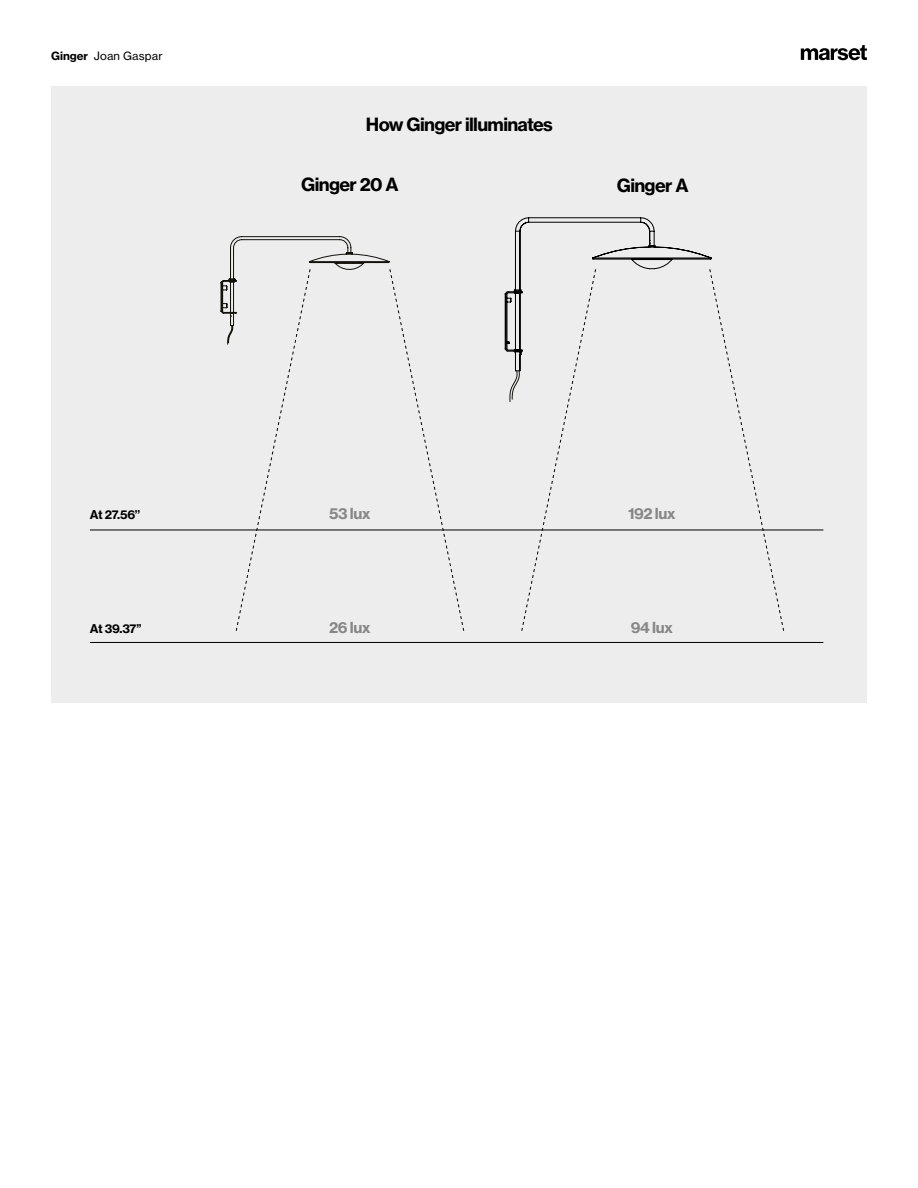
<style>
.page{position:relative;width:918px;height:1188px;background:#fff}
.page>*{position:absolute;margin:0;border:0;box-sizing:border-box;transform-origin:0 0}
.t1{font:18px "N Haas Grotesk TX Pro 75 Bd";letter-spacing:-.035em;color:#000}
.t2{font:15px "N Haas Grotesk TX Pro 75 Bd";letter-spacing:-.035em;color:#878787}
.t3{font:12px "N Haas Grotesk TX Pro 75 Bd";letter-spacing:-.03em;color:#000}
.t4{font:11.25px "N Haas Grotesk TX Pro 55 Rg";letter-spacing:.02em;color:#000}
.s1{font-family:"N Haas Grotesk TX Pro 75 Bd"}
</style>
<div class="page">
<svg style="left:801px;top:45px;width:66px;height:15px"></svg>
<div style="left:51px;top:87px;width:816px;height:616px;background:#ededed"></div>
<hr style="left:90px;top:530px;width:733px;height:1px;background:#000">
<hr style="left:90px;top:642px;width:733px;height:1px;background:#000">
<svg style="left:505px;top:217px;width:280px;height:414px"></svg>
<svg style="left:221px;top:236px;width:244px;height:395px"></svg>
<p class="t4" style="left:51px;top:49px;width:113px"><span class="s1">Ginger</span> Joan Gaspar</p>
<p class="t3" style="left:90px;top:507px;width:52px">At 27.56’’</p>
<p class="t3" style="left:90px;top:621px;width:53px">At 39.37’’</p>
<p class="t1" style="left:366px;top:113px;width:188px">How Ginger illuminates</p>
<p class="t1" style="left:301px;top:173px;width:99px">Ginger 20 A</p>
<p class="t1" style="left:617px;top:174px;width:73px">Ginger A</p>
<p class="t2" style="left:329px;top:504px;width:43px">53 lux</p>
<p class="t2" style="left:628px;top:504px;width:49px">192 lux</p>
<p class="t2" style="left:329px;top:618px;width:43px">26 lux</p>
<p class="t2" style="left:631px;top:618px;width:44px">94 lux</p>
</div>
